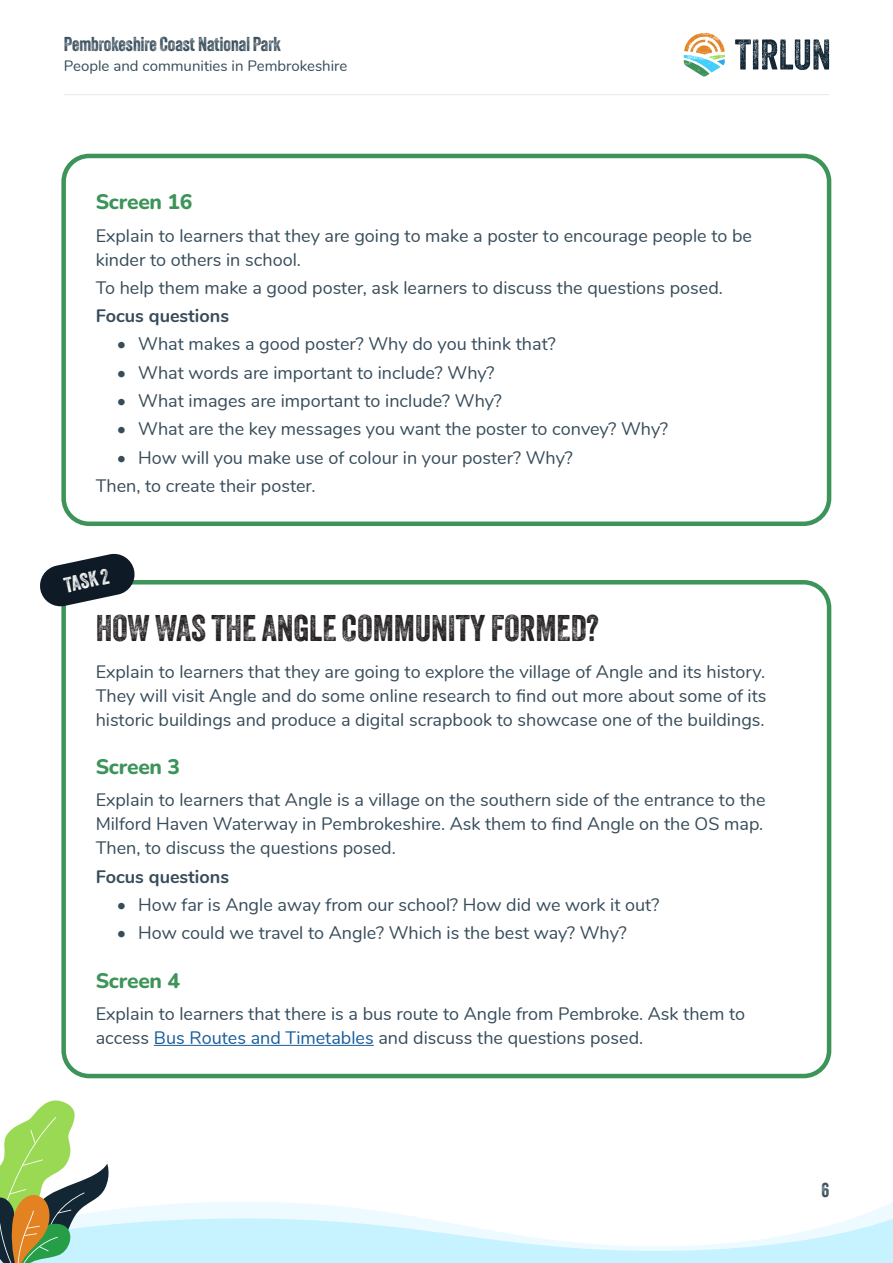
<style>
.page{position:relative;width:893px;height:1263px;background:#fff}
.page>*{position:absolute;margin:0;border:0;box-sizing:border-box;transform-origin:0 0}
.Page_sub_heading{font:36px "Veneer Two";color:#231f20}
.Page_section_heading{font:800 21px "Nunito";letter-spacing:-.01em;color:#3d9459}
.Key_activity_heading{font:21px "Veneer Two";color:#fff}
.t1{font:19.5px "Veneer Two";color:#374c5a}
.Body_text{font:18px/24px "Nunito";color:#374c5a}
.Body_text-2{font:700 18px "Nunito";color:#374c5a}
.Paragraph_Style_1{font:18px "Nunito";color:#374c5a}
.t2{font:15px "Nunito";color:#374c5a}
.s1{color:#175d9e}
</style>
<div class="page">
<svg style="left:735px;top:39px;width:94px;height:31px"></svg>
<svg style="left:684px;top:33px;width:41px;height:44px"></svg>
<hr style="left:64px;top:94px;width:765px;height:1px;background:#e6e7e9">
<svg style="left:0;top:1100px;width:893px;height:163px"></svg>
<hr style="left:154px;top:1045px;width:220px;height:1px;background:#175d9e">
<div style="left:61px;top:580px;width:770px;height:498px;border:4px solid #3d9459;border-radius:26px"></div>
<svg style="left:40px;top:553px;width:96px;height:55px"></svg>
<div style="left:61px;top:154px;width:770px;height:372px;border:4px solid #3d9459;border-radius:26px"></div>
<p class="t1" style="left:64px;top:32px;width:219px">Pembrokeshire Coast National Park</p>
<p class="t2" style="left:64px;top:54px;width:285px">People and communities in Pembrokeshire</p>
<p class="Page_section_heading" style="left:96px;top:187px;width:98px">Screen 16</p>
<p class="Body_text" style="left:96px;top:222px;width:658px">Explain to learners that they are going to make a poster to encourage people to be kinder to others in school.</p>
<p class="Body_text" style="left:96px;top:275px;width:629px">To help them make a good poster, ask learners to discuss the questions posed.</p>
<p class="Body_text-2" style="left:96px;top:303px;width:135px">Focus questions</p>
<p class="Body_text" style="left:117px;top:331px;width:440px">• What makes a good poster? Why do you think that?</p>
<p class="Body_text" style="left:117px;top:359px;width:379px">• What words are important to include? Why?</p>
<p class="Body_text" style="left:117px;top:388px;width:386px">• What images are important to include? Why?</p>
<p class="Body_text" style="left:117px;top:416px;width:553px">• What are the key messages you want the poster to convey? Why?</p>
<p class="Body_text" style="left:117px;top:444px;width:457px">• How will you make use of colour in your poster? Why?</p>
<p class="Paragraph_Style_1" style="left:96px;top:472px;width:222px">Then, to create their poster.</p>
<p class="Key_activity_heading" style="left:62px;top:573px;width:47px;rotate:-12deg">TASK 2</p>
<p class="Page_sub_heading" style="left:96px;top:606px;width:505px">HOW WAS THE ANGLE COMMUNITY FORMED?</p>
<p class="Body_text" style="left:96px;top:658px;width:672px;text-align:justify">Explain to learners that they are going to explore the village of Angle and its history.<br>They will visit Angle and do some online research to find out more about some of its historic buildings and produce a digital scrapbook to showcase one of the buildings.</p>
<p class="Page_section_heading" style="left:96px;top:752px;width:86px">Screen 3</p>
<p class="Body_text" style="left:96px;top:787px;width:671px">Explain to learners that Angle is a village on the southern side of the entrance to the<br>Milford Haven Waterway in Pembrokeshire. Ask them to find Angle on the OS map.<br>Then, to discuss the questions posed.</p>
<p class="Body_text-2" style="left:96px;top:863px;width:135px">Focus questions</p>
<p class="Body_text" style="left:117px;top:892px;width:544px">• How far is Angle away from our school? How did we work it out?</p>
<p class="Body_text" style="left:117px;top:920px;width:511px">• How could we travel to Angle? Which is the best way? Why?</p>
<p class="Page_section_heading" style="left:96px;top:965px;width:86px">Screen 4</p>
<p class="Body_text" style="left:96px;top:1001px;width:651px">Explain to learners that there is a bus route to Angle from Pembroke. Ask them to access <span class="s1">Bus Routes and Timetables</span> and discuss the questions posed.</p>
<p class="t1" style="left:821px;top:1178px;width:9px">6</p>
</div>
